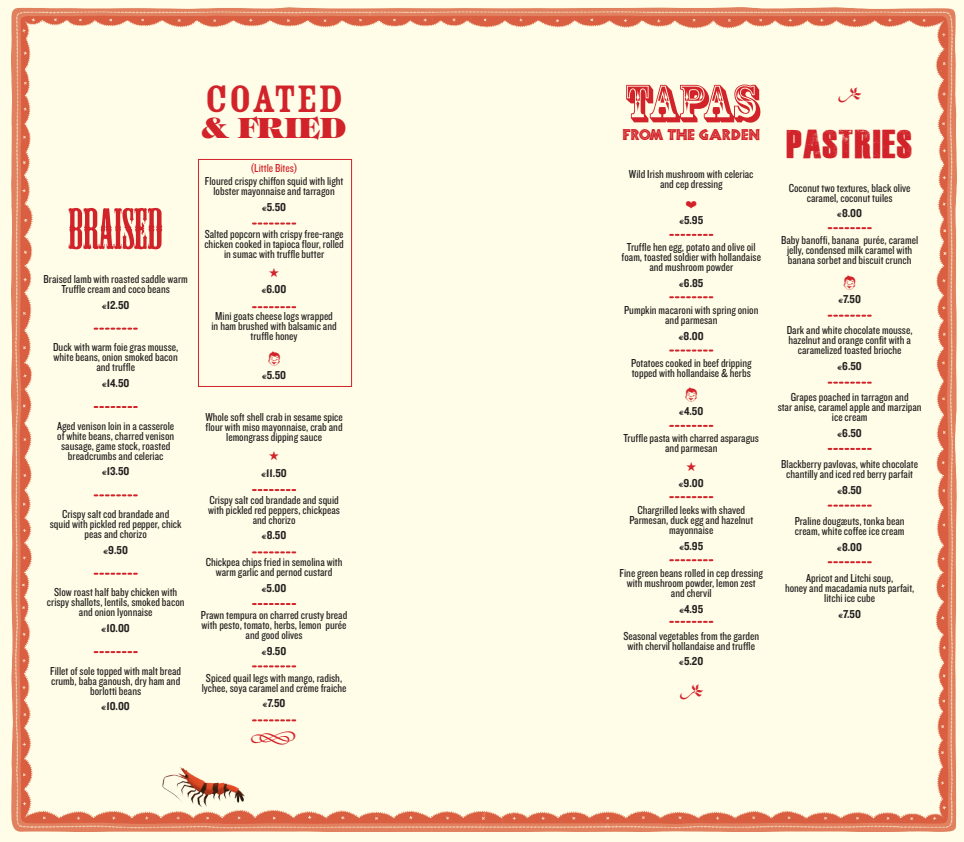
<style>
.page{position:relative;width:964px;height:842px;background:#fffde7}
.page>*{position:absolute;margin:0;border:0;box-sizing:border-box;transform-origin:0 0}
.t1{font:54px "Mesquite Std";color:#d2232a}
.t2{font:50px "Rosewood Std";letter-spacing:-.035em;color:#d2232a}
.t3{font:42px "Rosewood Fill";color:#d2232a}
.t4{font:28px "Dead Kansas";color:#d2232a}
.t5{font:800 28px "Tiffany Std";color:#d2232a}
.t6{font:16px "Ffd Neuland Inline";color:#d2232a}
.t7{font:12px/10px "Knockout HTF29 Junior Liteweight";color:#231f20;text-align:center}
.t8{font:12px "Knockout HTF29 Junior Liteweight";color:#d2232a}
.t9{font:11.9px "Knockout HTF50 Welterweight";color:#231f20}
.s1{font-family:"Euro Sans";font-weight:700;font-size:6.3px}
</style>
<div class="page">
<img style="left:12px;top:7px;width:944px;height:824px">
<svg style="left:95px;top:328px;width:42px;height:2px"></svg>
<svg style="left:95px;top:406px;width:42px;height:2px"></svg>
<svg style="left:95px;top:494px;width:42px;height:2px"></svg>
<svg style="left:95px;top:573px;width:42px;height:2px"></svg>
<svg style="left:95px;top:651px;width:42px;height:2px"></svg>
<img style="left:156px;top:755px;width:124px;height:58px">
<div style="left:198px;top:159px;width:154px;height:228px;border:1px solid #d2232a"></div>
<svg style="left:253px;top:223px;width:42px;height:2px"></svg>
<svg style="left:253px;top:306px;width:42px;height:2px"></svg>
<svg style="left:253px;top:489px;width:42px;height:2px"></svg>
<svg style="left:253px;top:551px;width:42px;height:2px"></svg>
<svg style="left:253px;top:603px;width:42px;height:2px"></svg>
<svg style="left:253px;top:665px;width:42px;height:2px"></svg>
<svg style="left:253px;top:719px;width:42px;height:2px"></svg>
<svg style="left:670px;top:234px;width:42px;height:2px"></svg>
<svg style="left:670px;top:296px;width:42px;height:2px"></svg>
<svg style="left:670px;top:349px;width:42px;height:2px"></svg>
<svg style="left:670px;top:425px;width:42px;height:2px"></svg>
<svg style="left:670px;top:496px;width:42px;height:2px"></svg>
<svg style="left:670px;top:559px;width:42px;height:2px"></svg>
<svg style="left:670px;top:621px;width:42px;height:2px"></svg>
<svg style="left:828px;top:227px;width:43px;height:2px"></svg>
<svg style="left:828px;top:315px;width:43px;height:2px"></svg>
<svg style="left:828px;top:382px;width:43px;height:2px"></svg>
<svg style="left:828px;top:448px;width:43px;height:2px"></svg>
<svg style="left:828px;top:505px;width:43px;height:2px"></svg>
<svg style="left:828px;top:561px;width:43px;height:2px"></svg>
<svg style="left:269px;top:267px;width:10px;height:10px"></svg>
<svg style="left:269px;top:451px;width:10px;height:9px"></svg>
<svg style="left:251px;top:732px;width:44px;height:13px"></svg>
<svg style="left:686px;top:461px;width:10px;height:10px"></svg>
<svg style="left:680px;top:684px;width:23px;height:15px"></svg>
<svg style="left:838px;top:88px;width:23px;height:15px"></svg>
<svg style="left:268px;top:351px;width:12px;height:15px"></svg>
<svg style="left:686px;top:201px;width:10px;height:7px"></svg>
<svg style="left:685px;top:388px;width:12px;height:14px"></svg>
<svg style="left:844px;top:275px;width:11px;height:15px"></svg>
<h1 class="t1" style="left:68px;top:200px;width:96px">BRAISED</h1>
<p class="t7" style="left:44px;top:274px;width:146px">Braised lamb with roasted saddle warm<br>Truffle cream and coco beans</p>
<p class="t9" style="left:102px;top:298px;width:29px"><span class="s1">2</span>12.50</p>
<p class="t7" style="left:53px;top:343px;width:127px">Duck with warm foie gras mousse, white beans, onion smoked bacon and truffle</p>
<p class="t9" style="left:102px;top:377px;width:29px"><span class="s1">2</span>14.50</p>
<p class="t7" style="left:57px;top:421px;width:119px">Aged venison loin in a casserole of white beans, charred venison sausage, game stock, roasted breadcrumbs and celeriac</p>
<p class="t9" style="left:102px;top:465px;width:29px"><span class="s1">2</span>13.50</p>
<p class="t7" style="left:50px;top:509px;width:133px">Crispy salt cod brandade and<br>squid with pickled red pepper, chick peas and chorizo</p>
<p class="t9" style="left:104px;top:543px;width:26px"><span class="s1">2</span>9.50</p>
<p class="t7" style="left:47px;top:588px;width:139px">Slow roast half baby chicken with crispy shallots, lentils, smoked bacon and onion lyonnaise</p>
<p class="t9" style="left:102px;top:622px;width:30px"><span class="s1">2</span>10.00</p>
<p class="t7" style="left:50px;top:666px;width:132px">Fillet of sole topped with malt bread crumb, baba ganoush, dry ham and borlotti beans</p>
<p class="t9" style="left:102px;top:700px;width:30px"><span class="s1">2</span>10.00</p>
<h3 class="t3" style="left:205px;top:76px;width:140px">COATED</h3>
<h3 class="t5" style="left:202px;top:109px;width:147px">&amp; FRIED</h3>
<p class="t7" style="left:205px;top:177px;width:140px">Floured crispy chiffon squid with light lobster mayonnaise and tarragon</p>
<p class="t9" style="left:262px;top:201px;width:25px"><span class="s1">2</span>5.50</p>
<p class="t7" style="left:204px;top:229px;width:141px">Salted popcorn with crispy free-range chicken cooked in tapioca flour, rolled in sumac with truffle butter</p>
<p class="t9" style="left:262px;top:283px;width:26px"><span class="s1">2</span>6.00</p>
<p class="t7" style="left:211px;top:312px;width:127px">Mini goats cheese logs wrapped in ham brushed with balsamic and truffle honey</p>
<p class="t9" style="left:262px;top:368px;width:25px"><span class="s1">2</span>5.50</p>
<p class="t7" style="left:205px;top:413px;width:139px">Whole soft shell crab in sesame spice flour with miso mayonnaise, crab and lemongrass dipping sauce</p>
<p class="t9" style="left:261px;top:466px;width:27px"><span class="s1">2</span>11.50</p>
<p class="t7" style="left:208px;top:495px;width:133px">Crispy salt cod brandade and squid with pickled red peppers, chickpeas and chorizo</p>
<p class="t9" style="left:262px;top:529px;width:26px"><span class="s1">2</span>8.50</p>
<p class="t7" style="left:206px;top:558px;width:138px">Chickpea chips fried in semolina with warm garlic and pernod custard</p>
<p class="t9" style="left:262px;top:582px;width:26px"><span class="s1">2</span>5.00</p>
<p class="t7" style="left:201px;top:610px;width:148px">Prawn tempura on charred crusty bread with pesto, tomato, herbs, lemon purée and good olives</p>
<p class="t9" style="left:262px;top:644px;width:26px"><span class="s1">2</span>9.50</p>
<p class="t7" style="left:202px;top:673px;width:146px">Spiced quail legs with mango, radish, lychee, soya caramel and crème fraiche</p>
<p class="t9" style="left:263px;top:697px;width:24px"><span class="s1">2</span>7.50</p>
<p class="t8" style="left:250px;top:162px;width:49px">(Little Bites)</p>
<h2 class="t2" style="left:623px;top:74px;width:137px">TAPAS</h2>
<h3 class="t6" style="left:623px;top:127px;width:138px">FROM THE GARDEN</h3>
<p class="t7" style="left:629px;top:170px;width:126px">Wild Irish mushroom with celeriac and cep dressing</p>
<p class="t9" style="left:679px;top:214px;width:25px"><span class="s1">2</span>5.95</p>
<p class="t7" style="left:621px;top:243px;width:141px">Truffle hen egg, potato and olive oil foam, toasted soldier with hollandaise and mushroom powder</p>
<p class="t9" style="left:679px;top:277px;width:26px"><span class="s1">2</span>6.85</p>
<p class="t7" style="left:624px;top:305px;width:136px">Pumpkin macaroni with spring onion and parmesan</p>
<p class="t9" style="left:679px;top:329px;width:26px"><span class="s1">2</span>8.00</p>
<p class="t7" style="left:631px;top:358px;width:122px;text-align:left">Potatoes cooked in beef dripping topped with hollandaise &amp; herbs</p>
<p class="t9" style="left:679px;top:405px;width:25px"><span class="s1">2</span>4.50</p>
<p class="t7" style="left:623px;top:433px;width:137px">Truffle pasta with charred asparagus and parmesan</p>
<p class="t9" style="left:679px;top:477px;width:26px"><span class="s1">2</span>9.00</p>
<p class="t7" style="left:629px;top:506px;width:125px">Chargrilled leeks with shaved<br>Parmesan, duck egg and hazelnut mayonnaise</p>
<p class="t9" style="left:679px;top:540px;width:25px"><span class="s1">2</span>5.95</p>
<p class="t7" style="left:620px;top:568px;width:145px">Fine green beans rolled in cep dressing with mushroom powder, lemon zest and chervil</p>
<p class="t9" style="left:679px;top:602px;width:25px"><span class="s1">2</span>4.95</p>
<p class="t7" style="left:623px;top:631px;width:137px">Seasonal vegetables from the garden with chervil hollandaise and truffle</p>
<p class="t9" style="left:679px;top:655px;width:25px"><span class="s1">2</span>5.20</p>
<h3 class="t4" style="left:787px;top:130px;width:127px">PASTRIES</h3>
<p class="t7" style="left:789px;top:183px;width:123px">Coconut two textures, black olive caramel, coconut tuiles</p>
<p class="t9" style="left:837px;top:207px;width:26px"><span class="s1">2</span>8.00</p>
<p class="t7" style="left:781px;top:236px;width:139px">Baby banoffi, banana purée, caramel jelly, condensed milk caramel with banana sorbet and biscuit crunch</p>
<p class="t9" style="left:838px;top:292px;width:24px"><span class="s1">2</span>7.50</p>
<p class="t7" style="left:787px;top:325px;width:127px">Dark and white chocolate mousse, hazelnut and orange confit with a caramelized toasted brioche</p>
<p class="t9" style="left:837px;top:359px;width:26px"><span class="s1">2</span>6.50</p>
<p class="t7" style="left:778px;top:392px;width:145px">Grapes poached in tarragon and<br>star anise, caramel apple and marzipan ice cream</p>
<p class="t9" style="left:837px;top:426px;width:26px"><span class="s1">2</span>6.50</p>
<p class="t7" style="left:781px;top:459px;width:138px">Blackberry pavlovas, white chocolate chantilly and iced red berry parfait</p>
<p class="t9" style="left:837px;top:483px;width:26px"><span class="s1">2</span>8.50</p>
<p class="t7" style="left:795px;top:516px;width:111px;text-align:left">Praline doughnuts, tonka bean cream, white coffee ice cream</p>
<p class="t9" style="left:837px;top:540px;width:26px"><span class="s1">2</span>8.00</p>
<p class="t7" style="left:785px;top:573px;width:131px">Apricot and Litchi soup,<br>honey and macadamia nuts parfait, litchi ice cube</p>
<p class="t9" style="left:838px;top:607px;width:24px"><span class="s1">2</span>7.50</p>
</div>
